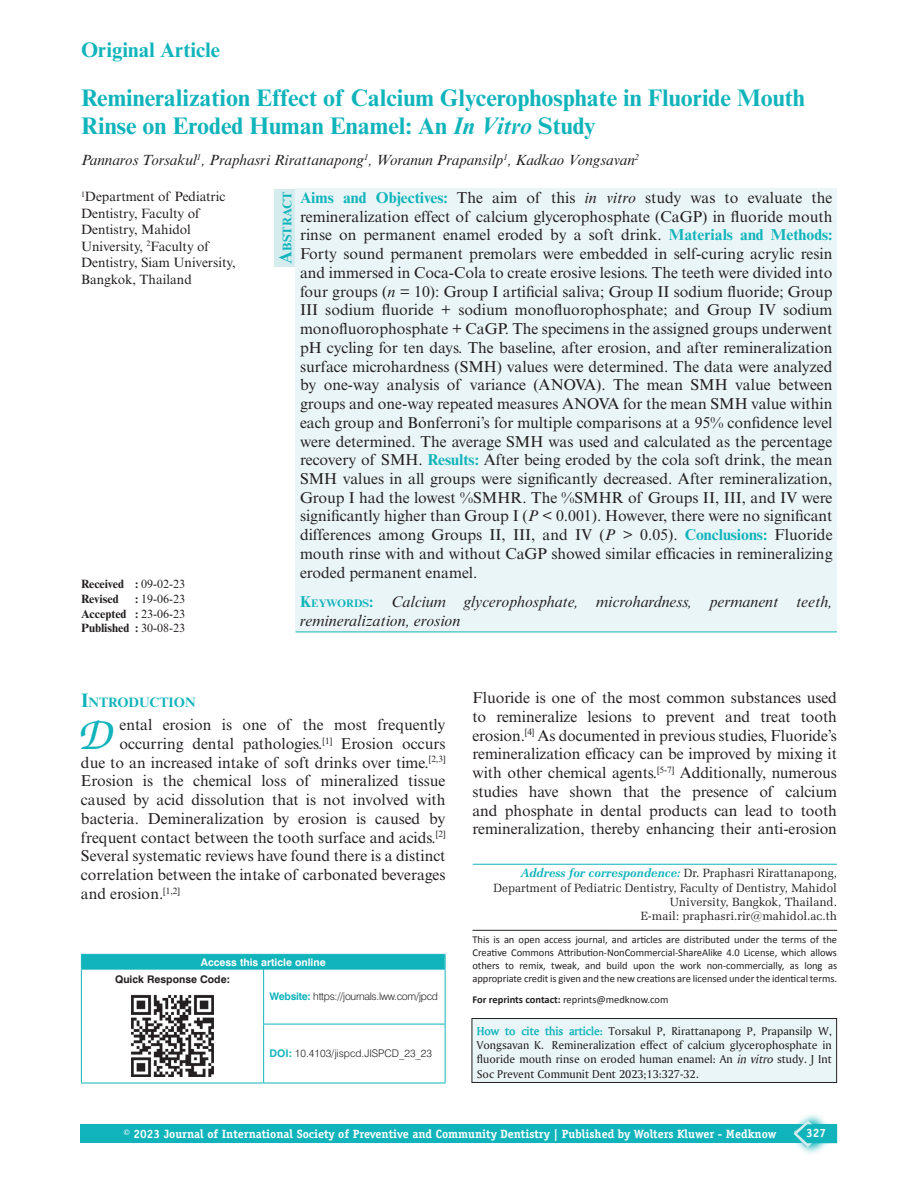
<style>
.page{position:relative;width:918px;height:1188px;background:#fff}
.page>*{position:absolute;margin:0;border:0;box-sizing:border-box;transform-origin:0 0}
.t1{font:italic 500 46.35px "Zapf Chancery IT Cby BT";color:#11b4bb}
.t2{font:700 24px/28.5px "Times New Roman MT Std";color:#11b4bb}
.t3{font:700 21px "Times New Roman MT Std";color:#11b4bb}
.t4{font:15.75px/18.8px "Times New Roman MT Std";color:#231f20;text-align:justify}
.t5{font:italic 15.75px/18.8px "Times New Roman MT Std";color:#231f20}
.t6{font:italic 15px "Times New Roman MT Std";color:#231f20}
.t7{font:700 13.65px "Times New Roman MT Std";color:#11b4bb}
.t8{font:13.5px/16.5px "Times New Roman MT Std";color:#231f20}
.t9{font:700 12.6px "Times New Roman MT Std";color:#11b4bb}
.t10{font:12px/14.2px "Ameretto Normal";color:#231f20;text-align:justify}
.t11{font:12px/14.2px "Zapf Elliptical 711 BT";color:#231f20;text-align:right}
.t12{font:700 12px "Officina Serif";color:#fff}
.t13{font:12px/14.7px "Times New Roman MT Std";color:#231f20;text-align:justify}
.t14{font:700 12px/14.7px "Times New Roman MT Std";color:#231f20}
.t15{font:700 12px "Officina Serif Std";color:#fff}
.t16{font:10.5px/12.8px "Calibri";letter-spacing:-.005em;color:#231f20;text-align:justify}
.t17{font:300 10.5px "Swiss 721 BT";letter-spacing:-.025em;color:#231f20}
.t18{font:300 10.5px "Swiss 721 BT";color:#231f20}
.t19{font:700 10.5px "Swiss 721 BT";color:#fff}
.t20{font:700 10.5px "Swiss 721 BT";color:#231f20}
.s1{font-style:italic}
.s2{font-weight:400}
.s3{font-weight:700}
.s4{font-size:18px}
.s5{font-weight:700;color:#11b4bb}
.s6{font-weight:700;font-style:normal;color:#11b4bb}
.s7{font-weight:700;font-style:normal;font-size:10.95px;color:#11b4bb}
.s8{font-size:19.5px}
.s9{font-weight:700;font-style:italic;color:#11b4bb}
.s10{font-family:"Ameretto";font-weight:700;color:#11b4bb}
.s11{font-family:"Ameretto";font-style:italic}
</style>
<div class="page">
<div style="left:81px;top:1124px;width:756px;height:19px;background:#11b4bb"></div>
<svg style="left:799px;top:1114px;width:25px;height:40px"></svg>
<svg style="left:793px;top:1120px;width:44px;height:27px"></svg>
<hr style="left:473px;top:864px;width:364px;height:1px;background:#11b4bb">
<hr style="left:472px;top:930px;width:365px;height:1px;background:#231f20">
<div style="left:472px;top:1019px;width:365px;height:63px;background:#eaf5f7"></div>
<div style="left:472px;top:1018px;width:365px;height:65px;border:1px solid #231f20"></div>
<div style="left:296px;top:189px;width:541px;height:393px;background:#eaf5f7"></div>
<div style="left:296px;top:578px;width:541px;height:54px;background:#eaf5f7"></div>
<hr style="left:296px;top:632px;width:541px;height:1px;background:#11b4bb">
<div style="left:274px;top:189px;width:22px;height:78px;background:#d5ecee"></div>
<svg style="left:445px;top:955px;width:1px;height:14px"></svg>
<hr style="left:81px;top:1083px;width:183px;height:1px;background:#11b4bb">
<svg style="left:81px;top:955px;width:1px;height:14px"></svg>
<hr style="left:81px;top:954px;width:183px;height:1px;background:#11b4bb">
<hr style="left:264px;top:954px;width:182px;height:1px;background:#11b4bb">
<hr style="left:81px;top:969px;width:1px;height:55px;background:#11b4bb">
<hr style="left:81px;top:1024px;width:1px;height:59px;background:#11b4bb">
<hr style="left:81px;top:969px;width:183px;height:1px;background:#11b4bb">
<hr style="left:263px;top:969px;width:1px;height:55px;background:#11b4bb">
<hr style="left:264px;top:969px;width:182px;height:1px;background:#11b4bb">
<hr style="left:445px;top:969px;width:1px;height:55px;background:#11b4bb">
<hr style="left:263px;top:1024px;width:1px;height:59px;background:#11b4bb">
<hr style="left:263px;top:1024px;width:183px;height:1px;background:#11b4bb">
<hr style="left:445px;top:1024px;width:1px;height:59px;background:#11b4bb">
<hr style="left:264px;top:1083px;width:182px;height:1px;background:#11b4bb">
<div style="left:82px;top:954px;width:363px;height:15px;background:#11b4bb"></div>
<img style="left:131px;top:994px;width:83px;height:83px">
<h3 class="t3" style="left:81px;top:37px;width:141px">Original Article</h3>
<h2 class="t2" style="left:81px;top:83px;width:725px">Remineralization Effect of Calcium Glycerophosphate in Fluoride Mouth<br>Rinse on Eroded Human Enamel: An <span class="s1">In Vitro</span> Study</h2>
<p class="t6" style="left:81px;top:151px;width:560px">Pannaros Torsakul<sup>1</sup>, Praphasri Rirattanapong<sup>1</sup>, Woranun Prapansilp<sup>1</sup>, Kadkao Vongsavan<sup>2</sup></p>
<p class="t8" style="left:81px;top:188px;width:156px"><sup>1</sup>Department of Pediatric<br>Dentistry, Faculty of<br>Dentistry, Mahidol<br>University, <sup>2</sup>Faculty of<br>Dentistry, Siam University,<br>Bangkok, Thailand</p>
<p class="t14" style="left:81px;top:577px;width:106px">Received : <span class="s2">09-02-23<br></span>Revised</p>
<p class="t13" style="left:81px;top:592px;width:106px;text-indent:54px"><span class="s3">:</span> 19-06-23<br><span class="s3">Accepted :</span> 23-06-23<br><span class="s3">Published :</span> 30-08-23</p>
<p class="t9" style="left:279px;top:264px;width:74px;rotate:-90deg"><span class="s4">A</span>BSTRACT</p>
<p class="t4" style="left:300px;top:188px;width:534px"><span class="s5">Aims and Objectives:</span> The aim of this <span class="s1">in vitro</span> study was to evaluate the remineralization effect of calcium glycerophosphate (CaGP) in fluoride mouth rinse on permanent enamel eroded by a soft drink. <span class="s5">Materials and Methods:<br></span>Forty sound permanent premolars were embedded in self-curing acrylic resin and immersed in Coca-Cola to create erosive lesions. The teeth were divided into four groups (<span class="s1">n =</span> 10): Group I artificial saliva; Group II sodium fluoride; Group III sodium fluoride + sodium monofluorophosphate; and Group IV sodium monofluorophosphate + CaGP. The specimens in the assigned groups underwent pH cycling for ten days. The baseline, after erosion, and after remineralization surface microhardness (SMH) values were determined. The data were analyzed by one-way analysis of variance (ANOVA). The mean SMH value between groups and one-way repeated measures ANOVA for the mean SMH value within each group and Bonferroni’s for multiple comparisons at a 95% confidence level were determined. The average SMH was used and calculated as the percentage recovery of SMH. <span class="s5">Results:</span> After being eroded by the cola soft drink, the mean SMH values in all groups were significantly decreased. After remineralization, Group I had the lowest %SMHR. The %SMHR of Groups II, III, and IV were significantly higher than Group I (<span class="s1">P &lt;</span> 0.001). However, there were no significant differences among Groups II, III, and IV (<span class="s1">P &gt;</span> 0.05). <span class="s5">Conclusions:</span> Fluoride mouth rinse with and without CaGP showed similar efficacies in remineralizing eroded permanent enamel.</p>
<p class="t5" style="left:300px;top:593px;width:534px"><span class="s6">K</span><span class="s7">EYWORDS</span><span class="s6">:</span> Calcium glycerophosphate, microhardness, permanent teeth, remineralization, erosion</p>
<p class="t7" style="left:81px;top:694px;width:116px"><span class="s8">I</span>NTRODUCTION</p>
<h1 class="t1" style="left:80px;top:710px;width:36px">D</h1>
<p class="t4" style="left:119px;top:715px;width:328px">ental erosion is one of the most frequently</p>
<p class="t4" style="left:119px;top:734px;width:328px">occurring dental pathologies.<sup>[1]</sup> Erosion occurs</p>
<p class="t4" style="left:81px;top:753px;width:366px">due to an increased intake of soft drinks over time.<sup>[2,3]</sup></p>
<p class="t4" style="left:81px;top:772px;width:366px">Erosion is the chemical loss of mineralized tissue</p>
<p class="t4" style="left:81px;top:790px;width:366px">caused by acid dissolution that is not involved with</p>
<p class="t4" style="left:81px;top:809px;width:366px">bacteria. Demineralization by erosion is caused by</p>
<p class="t4" style="left:81px;top:828px;width:366px">frequent contact between the tooth surface and acids.<sup>[2]</sup></p>
<p class="t4" style="left:81px;top:847px;width:366px">Several systematic reviews have found there is a distinct</p>
<p class="t4" style="left:81px;top:865px;width:366px">correlation between the intake of carbonated beverages</p>
<p class="t4" style="left:81px;top:884px;width:100px">and erosion.<sup>[1,2]</sup></p>
<p class="t19" style="left:201px;top:955px;width:126px">Access this article online</p>
<p class="t20" style="left:115px;top:972px;width:116px">Quick Response Code:</p>
<p class="t17" style="left:270px;top:990px;width:170px"><span class="s5">Website:</span> https://journals.lww.com/jpcd</p>
<p class="t18" style="left:270px;top:1047px;width:164px"><span class="s5">DOI:</span> 10.4103/jispcd.JISPCD_23_23</p>
<p class="t4" style="left:472px;top:688px;width:366px">Fluoride is one of the most common substances used to remineralize lesions to prevent and treat tooth erosion.<sup>[4]</sup> As documented in previous studies, Fluoride’s remineralization efficacy can be improved by mixing it with other chemical agents.<sup>[5-7]</sup> Additionally, numerous studies have shown that the presence of calcium and phosphate in dental products can lead to tooth remineralization, thereby enhancing their anti-erosion</p>
<p class="t11" style="left:494px;top:866px;width:345px"><span class="s9">Address for correspondence:</span> Dr. Praphasri Rirattanapong, Department of Pediatric Dentistry, Faculty of Dentistry, Mahidol University, Bangkok, Thailand.<br>E-mail: praphasri.rir@mahidol.ac.th</p>
<p class="t16" style="left:472px;top:934px;width:366px">This is an open access journal, and articles are distributed under the terms of the Creative Commons Attribution-NonCommercial-ShareAlike 4.0 License, which allows others to remix, tweak, and build upon the work non-commercially, as long as appropriate credit is given and the new creations are licensed under the identical terms.</p>
<p class="t16" style="left:472px;top:993px;width:198px"><span class="s3">For reprints contact:</span> reprints@medknow.com</p>
<p class="t10" style="left:477px;top:1024px;width:356px"><span class="s10">How to cite this article:</span> Torsakul P, Rirattanapong P, Prapansilp W, Vongsavan K. Remineralization effect of calcium glycerophosphate in fluoride mouth rinse on eroded human enamel: An <span class="s11">in vitro</span> study. J Int Soc Prevent Communit Dent 2023;13:327-32.</p>
<p class="t12" style="left:123px;top:1126px;width:655px">© 2023 Journal of International Society of Preventive and Community Dentistry | Published by Wolters Kluwer ‑ Medknow</p>
<p class="t15" style="left:806px;top:1126px;width:22px">327</p>
</div>
